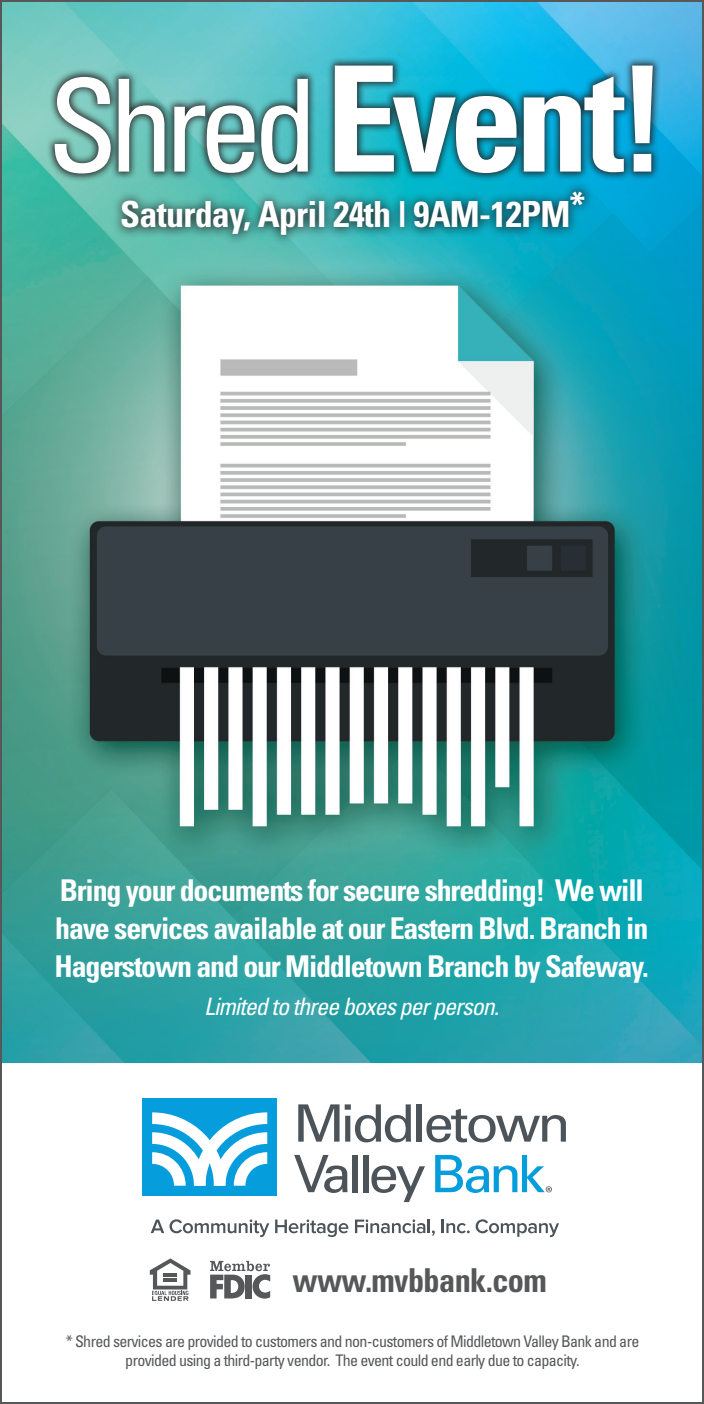
<style>
.page{position:relative;width:704px;height:1404px;background:#fff}
.page>*{position:absolute;margin:0;border:0;box-sizing:border-box;transform-origin:0 0}
.t1{font:700 condensed 146.8px "Univers";letter-spacing:-.05em;color:#fff}
.t2{font:700 condensed 36px "Univers";letter-spacing:-.02em;color:#fff}
.t3{font:700 condensed 33px "Univers LT Std";letter-spacing:-.02em;color:#555759}
.t4{font:700 condensed 30px/38px "Univers";letter-spacing:-.04em;color:#fff}
.t5{font:italic condensed 24px "Univers";letter-spacing:-.04em;color:#fff}
.t6{font:condensed 16px/19.6px "Univers";letter-spacing:-.04em;color:#555759;text-align:center}
.s1{font-weight:400;font-size:128.4px}
</style>
<div class="page">
<img style="left:0;top:0;width:704px;height:1404px">
<h1 class="t1" style="left:47px;top:29px;width:621px"><span class="s1">Shred</span> Event!</h1>
<h2 class="t2" style="left:120px;top:193px;width:467px">Saturday, April 24th | 9AM-12PM*</h2>
<h3 class="t4" style="left:55px;top:871px;width:596px">Bring your documents for secure shredding! We will have services available at our Eastern Blvd. Branch in<br>Hagerstown and our Middletown Branch by Safeway.</h3>
<h3 class="t5" style="left:204px;top:992px;width:296px">Limited to three boxes per person.</h3>
<h3 class="t3" style="left:292px;top:1260px;width:256px">www.mvbbank.com</h3>
<p class="t6" style="left:66px;top:1331px;width:575px">* Shred services are provided to customers and non-customers of Middletown Valley Bank and are provided using a third-party vendor. The event could end early due to capacity.</p>
</div>
